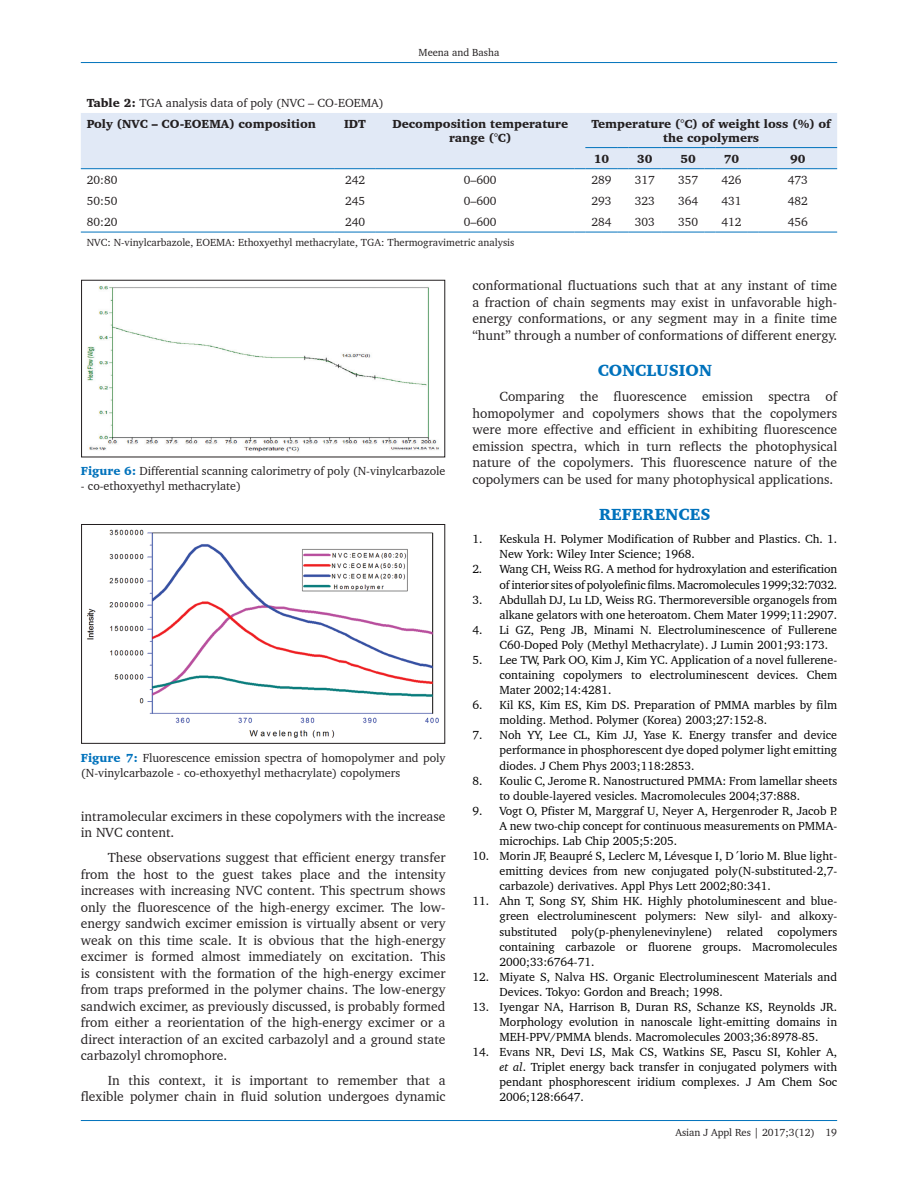
<style>
.page{position:relative;width:918px;height:1188px;background:#fff}
.page>*{position:absolute;margin:0;border:0;box-sizing:border-box;transform-origin:0 0}
.t1{font:900 16.5px "Charter BT";color:#0072bc}
.TX{font:13.5px/16.5px "Charter BT";color:#231f20;text-align:justify}
.REF{font:12px/15.1px "Charter BT";color:#000;text-align:justify}
.FGC{font:12px/15px "Charter BT";color:#231f20}
.TCH{font:900 12px/13.5px "Charter BT";color:#231f20;text-align:center}
.TB{font:12px "Charter BT";color:#231f20}
.TT{font:12px "Charter BT";color:#231f20}
.TBL{font:12px "Charter BT";color:#231f20}
.TFN{font:10.5px "Charter BT";color:#231f20}
.s1{font-weight:900}
.s2{font-weight:900;color:#0072bc}
.s3{font-style:italic}
</style>
<div class="page">
<hr style="left:81px;top:62px;width:756px;height:1px;background:#0072bc">
<hr style="left:81px;top:1120px;width:756px;height:1px;background:#0072bc">
<hr style="left:81px;top:232px;width:243px;height:1px;background:#0072bc">
<hr style="left:335px;top:232px;width:40px;height:1px;background:#0072bc">
<hr style="left:386px;top:232px;width:188px;height:1px;background:#0072bc">
<hr style="left:585px;top:232px;width:33px;height:1px;background:#0072bc">
<hr style="left:629px;top:232px;width:32px;height:1px;background:#0072bc">
<hr style="left:672px;top:232px;width:33px;height:1px;background:#0072bc">
<hr style="left:715px;top:232px;width:33px;height:1px;background:#0072bc">
<hr style="left:759px;top:232px;width:78px;height:1px;background:#0072bc">
<div style="left:81px;top:113px;width:756px;height:56px;background:#e1e9f6"></div>
<hr style="left:759px;top:147px;width:78px;height:1px;background:#0072bc">
<img style="left:87px;top:285px;width:352px;height:167px">
<div style="left:81px;top:280px;width:364px;height:177px;border:1px solid #231f20"></div>
<img style="left:87px;top:529px;width:352px;height:209px">
<div style="left:81px;top:524px;width:364px;height:220px;border:1px solid #231f20"></div>
<p class="TFN" style="left:419px;top:46px;width:82px">Meena and Basha</p>
<p class="TT" style="left:87px;top:95px;width:298px"><span class="s1">Table 2:</span> TGA analysis data of poly (NVC – CO‑EOEMA)</p>
<p class="TCH" style="left:87px;top:117px;width:231px">Poly (NVC – CO‑EOEMA) composition</p>
<p class="TCH" style="left:344px;top:117px;width:24px">IDT</p>
<p class="TCH" style="left:392px;top:117px;width:177px">Decomposition temperature range (°C)</p>
<p class="TCH" style="left:592px;top:117px;width:241px">Temperature (°C) of weight loss (%) of the copolymers</p>
<p class="TCH" style="left:594px;top:152px;width:17px">10</p>
<p class="TCH" style="left:637px;top:152px;width:17px">30</p>
<p class="TCH" style="left:681px;top:152px;width:17px">50</p>
<p class="TCH" style="left:724px;top:152px;width:17px">70</p>
<p class="TCH" style="left:790px;top:152px;width:17px">90</p>
<p class="TB" style="left:87px;top:172px;width:32px">20:80</p>
<p class="TB" style="left:345px;top:172px;width:22px">242</p>
<p class="TB" style="left:464px;top:172px;width:34px">0–600</p>
<p class="TB" style="left:592px;top:172px;width:22px">289</p>
<p class="TB" style="left:635px;top:172px;width:22px">317</p>
<p class="TB" style="left:678px;top:172px;width:22px">357</p>
<p class="TB" style="left:722px;top:172px;width:22px">426</p>
<p class="TB" style="left:788px;top:172px;width:22px">473</p>
<p class="TB" style="left:87px;top:193px;width:32px">50:50</p>
<p class="TB" style="left:345px;top:193px;width:22px">245</p>
<p class="TB" style="left:464px;top:193px;width:34px">0–600</p>
<p class="TB" style="left:592px;top:193px;width:22px">293</p>
<p class="TB" style="left:635px;top:193px;width:22px">323</p>
<p class="TB" style="left:678px;top:193px;width:22px">364</p>
<p class="TB" style="left:722px;top:193px;width:22px">431</p>
<p class="TB" style="left:788px;top:193px;width:22px">482</p>
<p class="TBL" style="left:87px;top:215px;width:32px">80:20</p>
<p class="TBL" style="left:345px;top:215px;width:22px">240</p>
<p class="TBL" style="left:464px;top:215px;width:34px">0–600</p>
<p class="TBL" style="left:592px;top:215px;width:22px">284</p>
<p class="TBL" style="left:635px;top:215px;width:22px">303</p>
<p class="TBL" style="left:678px;top:215px;width:22px">350</p>
<p class="TBL" style="left:722px;top:215px;width:22px">412</p>
<p class="TBL" style="left:788px;top:215px;width:22px">456</p>
<p class="TFN" style="left:87px;top:236px;width:429px">NVC: N‑vinylcarbazole, EOEMA: Ethoxyethyl methacrylate, TGA: Thermogravimetric analysis</p>
<p class="FGC" style="left:81px;top:463px;width:366px"><span class="s2">Figure 6:</span> Differential scanning calorimetry of poly (N-vinylcarbazole</p>
<p class="FGC" style="left:81px;top:478px;width:162px">- co-ethoxyethyl methacrylate)</p>
<p class="FGC" style="left:81px;top:750px;width:366px"><span class="s2">Figure 7:</span> Fluorescence emission spectra of homopolymer and poly (N-vinylcarbazole - co-ethoxyethyl methacrylate) copolymers</p>
<p class="TX" style="left:81px;top:808px;width:366px">intramolecular excimers in these copolymers with the increase in NVC content.</p>
<p class="TX" style="left:81px;top:849px;width:366px;text-indent:27px">These observations suggest that efficient energy transfer from the host to the guest takes place and the intensity increases with increasing NVC content. This spectrum shows only the fluorescence of the high-energy excimer. The low&shy;energy sandwich excimer emission is virtually absent or very weak on this time scale. It is obvious that the high-energy excimer is formed almost immediately on excitation. This is consistent with the formation of the high-energy excimer from traps preformed in the polymer chains. The low-energy sandwich excimer, as previously discussed, is probably formed from either a reorientation of the high-energy excimer or a direct interaction of an excited carbazolyl and a ground state carbazolyl chromophore.</p>
<p class="TX" style="left:81px;top:1072px;width:366px;text-align:right">In this context, it is important to remember that a flexible polymer chain in fluid solution undergoes dynamic</p>
<p class="TX" style="left:472px;top:277px;width:366px">conformational fluctuations such that at any instant of time a fraction of chain segments may exist in unfavorable high&shy;energy conformations, or any segment may in a finite time “hunt” through a number of conformations of different energy.</p>
<h1 class="t1" style="left:598px;top:360px;width:116px">CONCLUSION</h1>
<p class="TX" style="left:472px;top:388px;width:366px;text-indent:27px">Comparing the fluorescence emission spectra of homopolymer and copolymers shows that the copolymers were more effective and efficient in exhibiting fluorescence emission spectra, which in turn reflects the photophysical nature of the copolymers. This fluorescence nature of the copolymers can be used for many photophysical applications.</p>
<h1 class="t1" style="left:599px;top:504px;width:113px">REFERENCES</h1>
<p class="REF" style="left:500px;top:531px;width:339px;text-indent:-27px">1. Keskula H. Polymer Modification of Rubber and Plastics. Ch. 1.<br>New York: Wiley Inter Science; 1968.</p>
<p class="REF" style="left:472px;top:562px;width:366px;text-align:right">2. Wang CH, Weiss RG. A method for hydroxylation and esterification of interior sites of polyolefinic films. Macromolecules 1999;32:7032.</p>
<p class="REF" style="left:472px;top:592px;width:366px;text-align:right">3. Abdullah DJ, Lu LD, Weiss RG. Thermoreversible organogels from alkane gelators with one heteroatom. Chem Mater 1999;11:2907.</p>
<p class="REF" style="left:500px;top:622px;width:339px;text-indent:-27px">4. Li GZ, Peng JB, Minami N. Electroluminescence of Fullerene<br>C60-Doped Poly (Methyl Methacrylate). J Lumin 2001;93:173.</p>
<p class="REF" style="left:500px;top:652px;width:339px;text-indent:-27px">5. Lee TW, Park OO, Kim J, Kim YC. Application of a novel fullerene&shy;containing copolymers to electroluminescent devices. Chem Mater 2002;14:4281.</p>
<p class="REF" style="left:500px;top:697px;width:339px;text-indent:-27px">6. Kil KS, Kim ES, Kim DS. Preparation of PMMA marbles by film molding. Method. Polymer (Korea) 2003;27:152-8.</p>
<p class="REF" style="left:500px;top:727px;width:339px;text-indent:-27px">7. Noh YY, Lee CL, Kim JJ, Yase K. Energy transfer and device performance in phosphorescent dye doped polymer light emitting diodes. J Chem Phys 2003;118:2853.</p>
<p class="REF" style="left:500px;top:773px;width:339px;text-indent:-27px">8. Koulic C, Jerome R. Nanostructured PMMA: From lamellar sheets to double-layered vesicles. Macromolecules 2004;37:888.</p>
<p class="REF" style="left:500px;top:803px;width:339px;text-indent:-27px">9. Vogt O, Pfister M, Marggraf U, Neyer A, Hergenroder R, Jacob P.<br>A new two-chip concept for continuous measurements on PMMA&shy;microchips. Lab Chip 2005;5:205.</p>
<p class="REF" style="left:500px;top:848px;width:339px;text-indent:-27px">10. Morin JF, Beaupré S, Leclerc M, Lévesque I, D´lorio M. Blue light&shy;emitting devices from new conjugated poly(N-substituted-2,7- carbazole) derivatives. Appl Phys Lett 2002;80:341.</p>
<p class="REF" style="left:500px;top:893px;width:339px;text-indent:-27px">11. Ahn T, Song SY, Shim HK. Highly photoluminescent and blue&shy;green electroluminescent polymers: New silyl- and alkoxy&shy;substituted poly(p-phenylenevinylene) related copolymers containing carbazole or fluorene groups. Macromolecules 2000;33:6764-71.</p>
<p class="REF" style="left:500px;top:969px;width:339px;text-indent:-27px">12. Miyate S, Nalva HS. Organic Electroluminescent Materials and<br>Devices. Tokyo: Gordon and Breach; 1998.</p>
<p class="REF" style="left:500px;top:999px;width:339px;text-indent:-27px">13. Iyengar NA, Harrison B, Duran RS, Schanze KS, Reynolds JR.<br>Morphology evolution in nanoscale light-emitting domains in MEH-PPV/PMMA blends. Macromolecules 2003;36:8978-85.</p>
<p class="REF" style="left:500px;top:1044px;width:339px;text-indent:-27px">14. Evans NR, Devi LS, Mak CS, Watkins SE, Pascu SI, Kohler A, <span class="s3">et al</span>. Triplet energy back transfer in conjugated polymers with pendant phosphorescent iridium complexes. J Am Chem Soc 2006;128:6647.</p>
<p class="TFN" style="left:675px;top:1126px;width:163px">Asian J Appl Res | 2017;3(12) 19</p>
</div>
